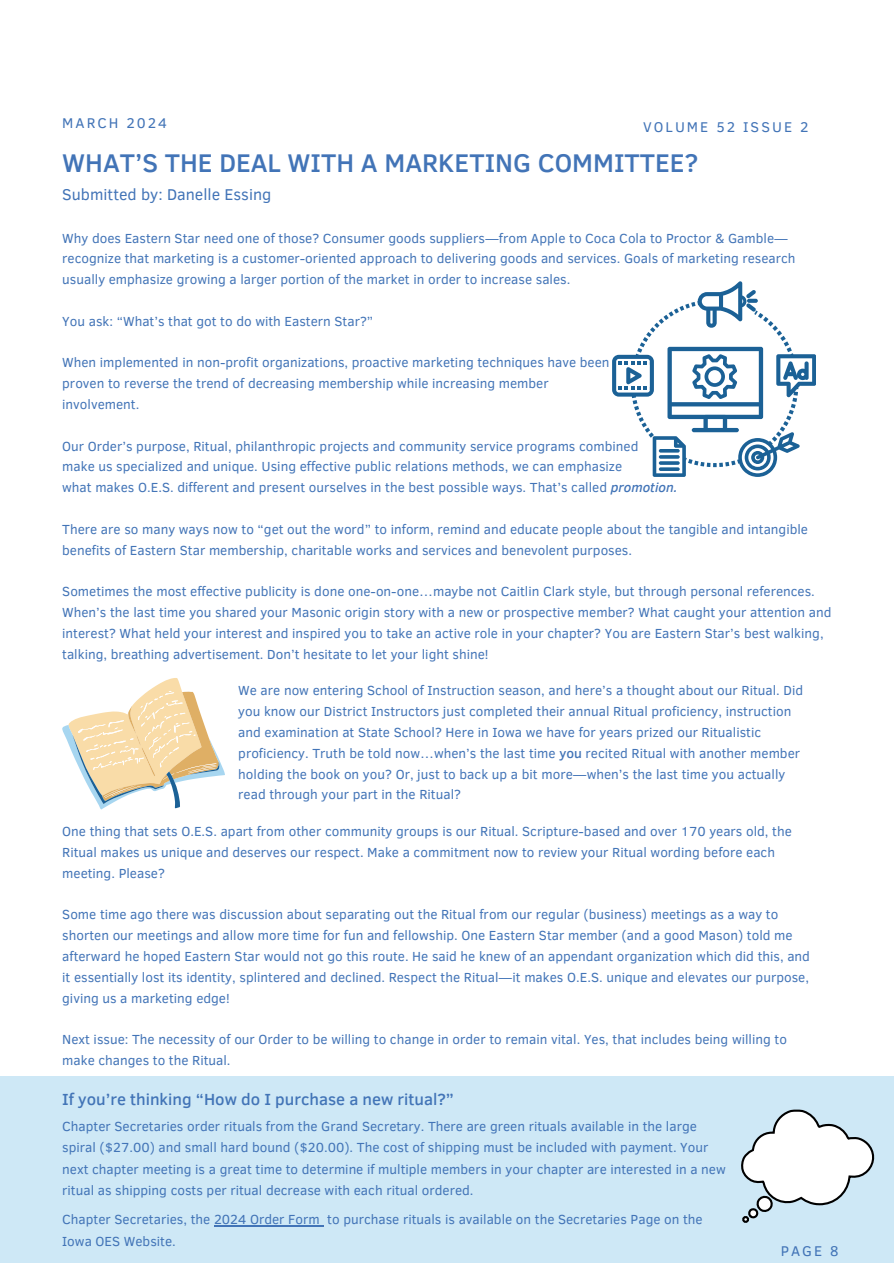
<style>
.page{position:relative;width:894px;height:1264px;background:#fff}
.page>*{position:absolute;margin:0;border:0;box-sizing:border-box;transform-origin:0 0}
.t1{font:500 26.25px "Clear Sans";color:#4274b7}
.t2{font:500 16.5px "Clear Sans";color:#4274b7}
.t3{font:16.05px "Clear Sans";color:#4274b7}
.t4{font:14.55px "Clear Sans";letter-spacing:.14em;color:#4274b7}
.t5{font:13.5px/20.9px "Clear Sans";color:#4274b7}
.s1{font-weight:500;font-style:italic}
.s2{font-weight:500}
</style>
<div class="page">
<svg style="left:612px;top:281px;width:203px;height:196px"></svg>
<svg style="left:62px;top:678px;width:163px;height:131px"></svg>
<div style="left:0;top:1076px;width:893px;height:186px;background:#cee8f6"></div>
<svg style="left:741px;top:1109px;width:134px;height:114px"></svg>
<hr style="left:214px;top:1225px;width:106px;height:1px;background:#4274b7">
<p class="t4" style="left:62px;top:112px;width:106px">MARCH 2024</p>
<p class="t4" style="left:643px;top:116px;width:167px">VOLUME 52 ISSUE 2</p>
<h1 class="t1" style="left:62px;top:143px;width:637px">WHAT’S THE DEAL WITH A MARKETING COMMITTEE?</h1>
<p class="t3" style="left:62px;top:183px;width:210px">Submitted by: Danelle Essing</p>
<p class="t5" style="left:62px;top:227px;width:734px">Why does Eastern Star need one of those? Consumer goods suppliers—from Apple to Coca Cola to Proctor &amp; Gamble— recognize that marketing is a customer-oriented approach to delivering goods and services. Goals of marketing research usually emphasize growing a larger portion of the market in order to increase sales.</p>
<p class="t5" style="left:62px;top:310px;width:312px">You ask: “What’s that got to do with Eastern Star?”</p>
<p class="t5" style="left:62px;top:351px;width:548px">When implemented in non-profit organizations, proactive marketing techniques have been proven to reverse the trend of decreasing membership while increasing member involvement.</p>
<p class="t5" style="left:62px;top:435px;width:616px">Our Order’s purpose, Ritual, philanthropic projects and community service programs combined<br>make us specialized and unique. Using effective public relations methods, we can emphasize<br>what makes O.E.S. different and present ourselves in the best possible ways. That’s called <span class="s1">promotion.</span></p>
<p class="t5" style="left:62px;top:518px;width:747px">There are so many ways now to “get out the word” to inform, remind and educate people about the tangible and intangible benefits of Eastern Star membership, charitable works and services and benevolent purposes.</p>
<p class="t5" style="left:62px;top:580px;width:770px">Sometimes the most effective publicity is done one-on-one…maybe not Caitlin Clark style, but through personal references.<br>When’s the last time you shared your Masonic origin story with a new or prospective member? What caught your attention and interest? What held your interest and inspired you to take an active role in your chapter? You are Eastern Star’s best walking, talking, breathing advertisement. Don’t hesitate to let your light shine!</p>
<p class="t5" style="left:238px;top:679px;width:566px">We are now entering School of Instruction season, and here’s a thought about our Ritual. Did you know our District Instructors just completed their annual Ritual proficiency, instruction and examination at State School? Here in Iowa we have for years prized our Ritualistic proficiency. Truth be told now…when’s the last time <span class="s2">you</span> recited Ritual with another member holding the book on you? Or, just to back up a bit more—when’s the last time you actually read through your part in the Ritual?</p>
<p class="t5" style="left:62px;top:820px;width:730px">One thing that sets O.E.S. apart from other community groups is our Ritual. Scripture-based and over 170 years old, the<br>Ritual makes us unique and deserves our respect. Make a commitment now to review your Ritual wording before each meeting. Please?</p>
<p class="t5" style="left:62px;top:903px;width:749px">Some time ago there was discussion about separating out the Ritual from our regular (business) meetings as a way to shorten our meetings and allow more time for fun and fellowship. One Eastern Star member (and a good Mason) told me afterward he hoped Eastern Star would not go this route. He said he knew of an appendant organization which did this, and it essentially lost its identity, splintered and declined. Respect the Ritual—it makes O.E.S. unique and elevates our purpose, giving us a marketing edge!</p>
<p class="t5" style="left:62px;top:1028px;width:726px">Next issue: The necessity of our Order to be willing to change in order to remain vital. Yes, that includes being willing to make changes to the Ritual.</p>
<p class="t2" style="left:62px;top:1087px;width:393px">If you’re thinking “How do I purchase a new ritual?”</p>
<p class="t5" style="left:62px;top:1114px;width:664px;line-height:21.3px">Chapter Secretaries order rituals from the Grand Secretary. There are green rituals available in the large spiral ($27.00) and small hard bound ($20.00). The cost of shipping must be included with payment. Your next chapter meeting is a great time to determine if multiple members in your chapter are interested in a new ritual as shipping costs per ritual decrease with each ritual ordered.</p>
<p class="t5" style="left:62px;top:1207px;width:641px;line-height:21.3px">Chapter Secretaries, the 2024 Order Form to purchase rituals is available on the Secretaries Page on the<br>Iowa OES Website.</p>
<p class="t4" style="left:780px;top:1240px;width:59px">PAGE 8</p>
</div>
